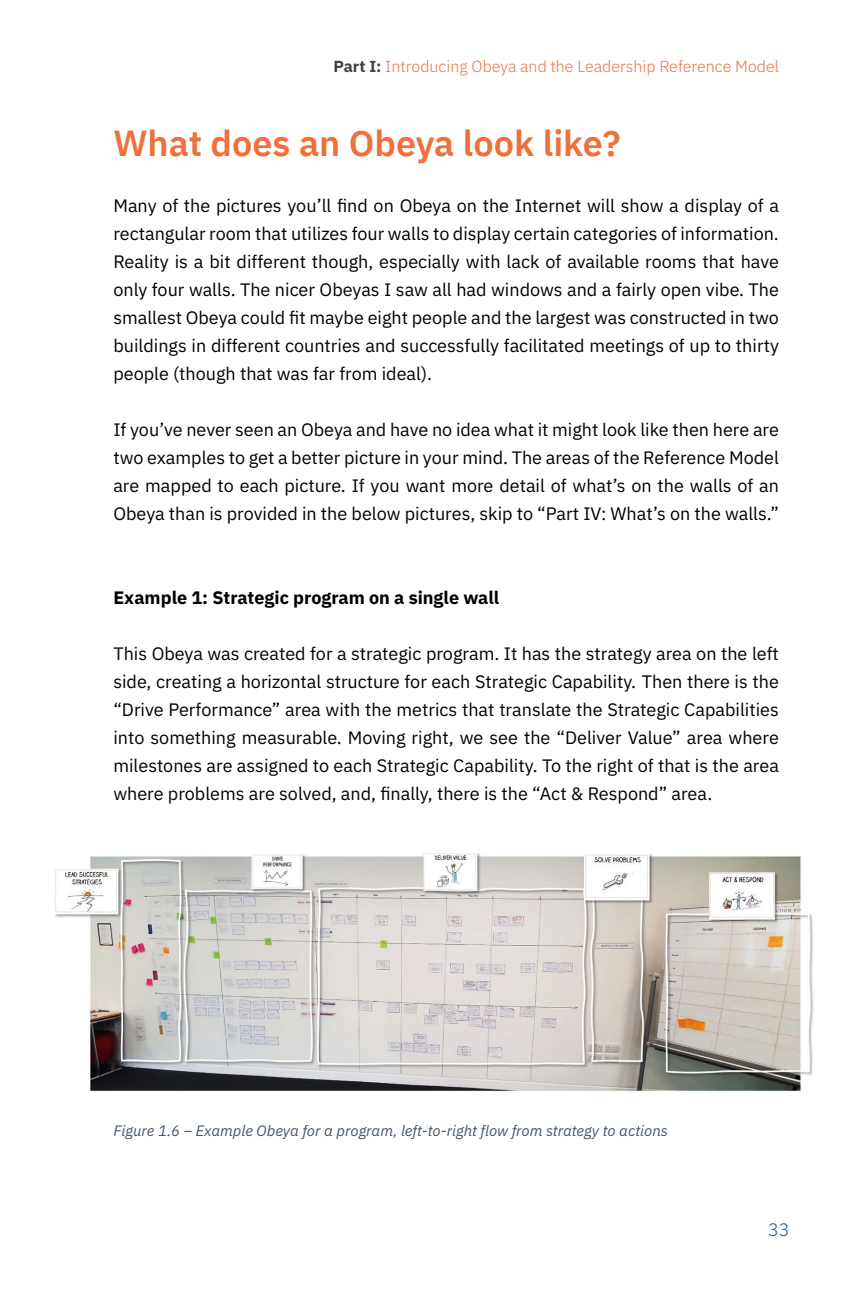
<style>
.page{position:relative;width:864px;height:1296px;background:#fff}
.page>*{position:absolute;margin:0;border:0;box-sizing:border-box;transform-origin:0 0}
.t1{font:600 36px "IBM Plex Sans";color:#ee713d}
.t2{font:18px/28px "IBM Plex Sans";color:#000;text-align:justify}
.t3{font:700 18px "IBM Plex Sans";color:#000}
.t4{font:300 18px "IBM Plex Sans";color:#1f5d84}
.t5{font:300 16px "IBM Plex Sans";color:#ee713d}
.t6{font:italic 15px "IBM Plex Sans";color:#45546a}
.s1{font-weight:700;color:#404040}
</style>
<div class="page">
<img style="left:55px;top:853px;width:759px;height:239px">
<p class="t5" style="left:334px;top:54px;width:447px"><span class="s1">Part I:</span> Introducing Obeya and the Leadership Reference Model</p>
<h1 class="t1" style="left:113px;top:115px;width:509px">What does an Obeya look like?</h1>
<p class="t2" style="left:113px;top:190px;width:667px">Many of the pictures you’ll find on Obeya on the Internet will show a display of a rectangular room that utilizes four walls to display certain categories of information.<br>Reality is a bit different though, especially with lack of available rooms that have only four walls. The nicer Obeyas I saw all had windows and a fairly open vibe. The smallest Obeya could fit maybe eight people and the largest was constructed in two buildings in different countries and successfully facilitated meetings of up to thirty people (though that was far from ideal).</p>
<p class="t2" style="left:113px;top:414px;width:667px">If you’ve never seen an Obeya and have no idea what it might look like then here are two examples to get a better picture in your mind. The areas of the Reference Model are mapped to each picture. If you want more detail of what’s on the walls of an Obeya than is provided in the below pictures, skip to “Part IV: What’s on the walls.”</p>
<p class="t3" style="left:113px;top:583px;width:387px">Example 1: Strategic program on a single wall</p>
<p class="t2" style="left:113px;top:638px;width:667px">This Obeya was created for a strategic program. It has the strategy area on the left side, creating a horizontal structure for each Strategic Capability. Then there is the “Drive Performance” area with the metrics that translate the Strategic Capabilities into something measurable. Moving right, we see the “Deliver Value” area where milestones are assigned to each Strategic Capability. To the right of that is the area where problems are solved, and, finally, there is the “Act &amp; Respond” area.</p>
<p class="t6" style="left:113px;top:1119px;width:556px">Figure 1.6 – Example Obeya for a program, left-to-right flow from strategy to actions</p>
<p class="t4" style="left:768px;top:1216px;width:23px">33</p>
</div>
